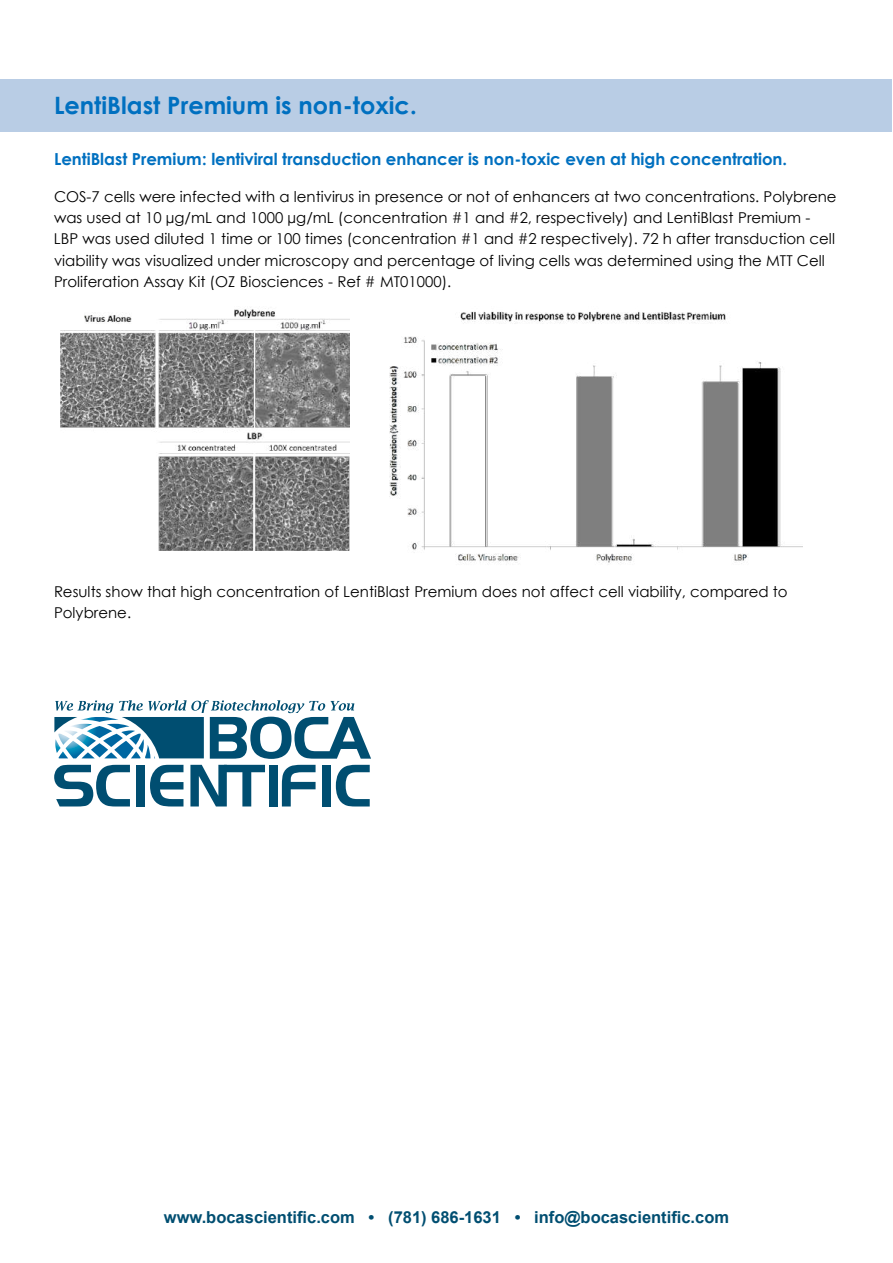
<style>
.page{position:relative;width:893px;height:1263px;background:#fff}
.page>*{position:absolute;margin:0;border:0;box-sizing:border-box;transform-origin:0 0}
.t1{font:700 24px "Century Gothic";color:#0070c0}
.t2{font:700 16.5px "Century Gothic";color:#0070c0}
.t3{font:700 16.5px "Arial";color:#004e71}
.t4{font:15px/21.1px "Century Gothic";color:#000}
</style>
<div class="page">
<div style="left:0;top:79px;width:892px;height:52px;background:#b9cde5"></div>
<img style="left:389px;top:311px;width:414px;height:253px">
<img style="left:60px;top:308px;width:290px;height:242px">
<svg style="left:54px;top:765px;width:76px;height:41px"></svg>
<div style="left:136px;top:765px;width:9px;height:41px;background:#004e71"></div>
<svg style="left:150px;top:765px;width:33px;height:41px"></svg>
<svg style="left:190px;top:765px;width:75px;height:41px"></svg>
<div style="left:269px;top:765px;width:9px;height:41px;background:#004e71"></div>
<svg style="left:282px;top:765px;width:34px;height:41px"></svg>
<div style="left:322px;top:765px;width:9px;height:41px;background:#004e71"></div>
<svg style="left:336px;top:765px;width:34px;height:41px"></svg>
<svg style="left:54px;top:700px;width:317px;height:59px"></svg>
<h1 class="t1" style="left:54px;top:87px;width:364px">LentiBlast Premium is non-toxic.</h1>
<p class="t2" style="left:54px;top:147px;width:735px">LentiBlast Premium: lentiviral transduction enhancer is non-toxic even at high concentration.</p>
<p class="t4" style="left:54px;top:186px;width:784px">COS-7 cells were infected with a lentivirus in presence or not of enhancers at two concentrations. Polybrene was used at 10 µg/mL and 1000 µg/mL (concentration #1 and #2, respectively) and LentiBlast Premium - LBP was used diluted 1 time or 100 times (concentration #1 and #2 respectively). 72 h after transduction cell viability was visualized under microscopy and percentage of living cells was determined using the MTT Cell Proliferation Assay Kit (OZ Biosciences - Ref # MT01000).</p>
<p class="t4" style="left:54px;top:581px;width:735px">Results show that high concentration of LentiBlast Premium does not affect cell viability, compared to<br>Polybrene.</p>
<p class="t3" style="left:164px;top:1206px;width:567px">www.bocascientific.com • (781) 686-1631 • info@bocascientific.com</p>
</div>
